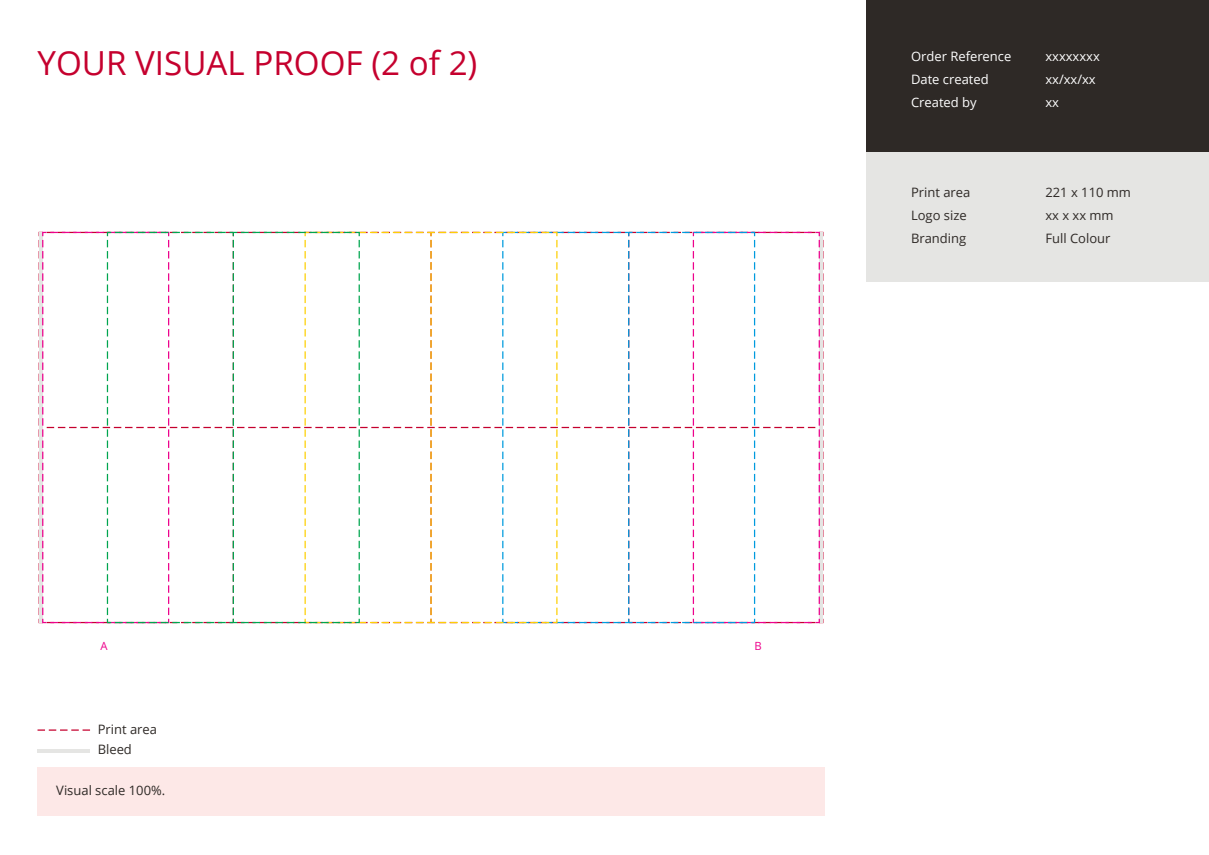
<style>
.page{position:relative;width:1209px;height:855px;background:#fff}
.page>*{position:absolute;margin:0;border:0;box-sizing:border-box;transform-origin:0 0}
.t1{font:33.12px "Open Sans";color:#c5002e}
.t2{font:13px/23.1px "Open Sans";color:#2e2926}
.t3{font:13px/23.1px "Open Sans";color:#fff}
.t4{font:11.25px "Open Sans";color:#ed028c}
</style>
<div class="page">
<div style="left:38px;top:767px;width:786px;height:48px;background:#fde8e7"></div>
<div style="left:865px;top:0;width:343px;height:152px;background:#2e2926"></div>
<div style="left:865px;top:152px;width:343px;height:129px;background:#e5e5e3"></div>
<svg style="left:38px;top:749px;width:52px;height:3px"></svg>
<svg style="left:38px;top:729px;width:52px;height:1px"></svg>
<svg style="left:38px;top:231px;width:786px;height:392px"></svg>
<h1 class="t1" style="left:38px;top:40px;width:441px">YOUR VISUAL PROOF (2 of 2)</h1>
<p class="t3" style="left:910px;top:44px;width:102px">Order Reference<br>Date created<br>Created by</p>
<p class="t3" style="left:1045px;top:44px;width:56px">xxxxxxxx xx/xx/xx xx</p>
<p class="t2" style="left:910px;top:180px;width:61px">Print area<br>Logo size<br>Branding</p>
<p class="t2" style="left:1045px;top:180px;width:87px">221 x 110 mm xx x xx mm<br>Full Colour</p>
<p class="t4" style="left:100px;top:637px;width:9px">A</p>
<p class="t4" style="left:754px;top:637px;width:9px">B</p>
<p class="t2" style="left:98px;top:717px;width:61px">Print area</p>
<p class="t2" style="left:98px;top:737px;width:36px">Bleed</p>
<p class="t2" style="left:56px;top:778px;width:110px">Visual scale 100%.</p>
</div>
